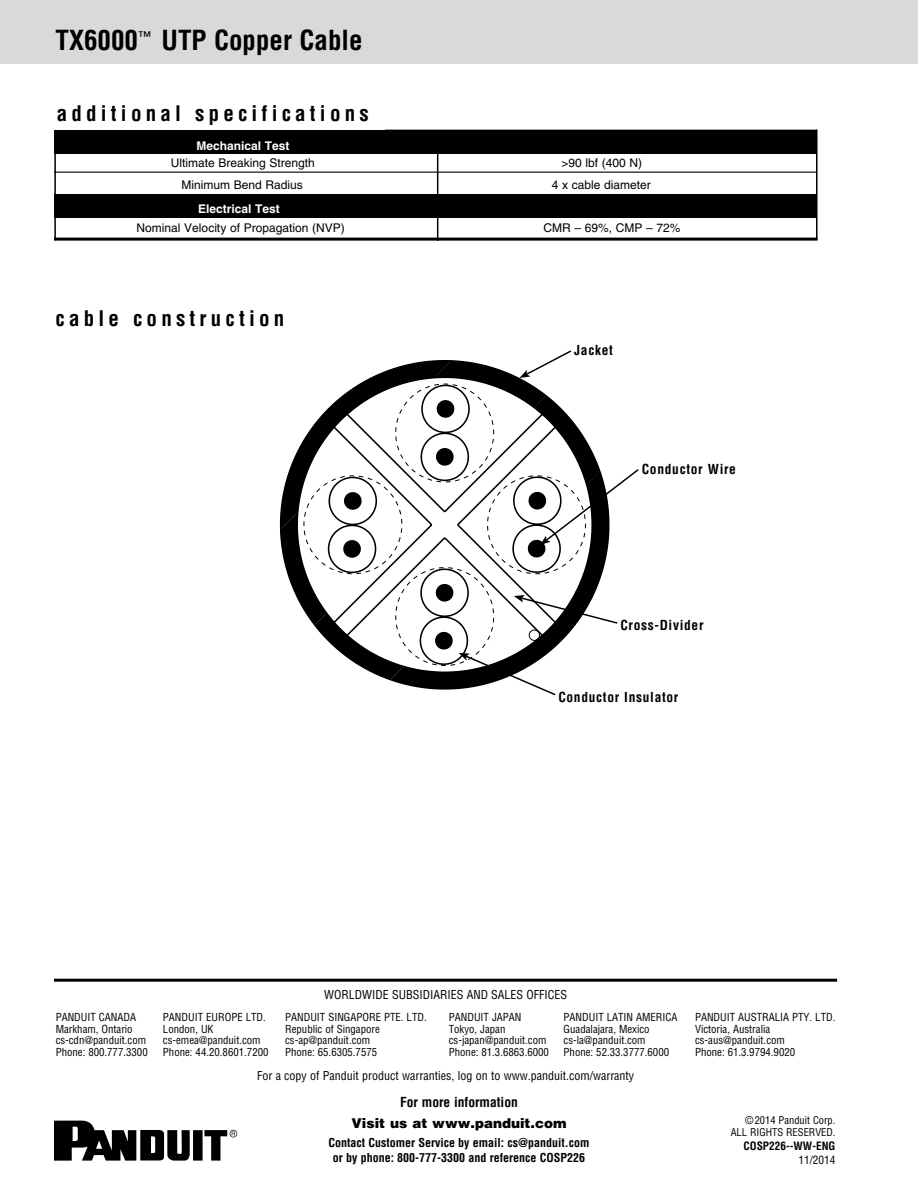
<style>
.page{position:relative;width:918px;height:1188px;background:#fff}
.page>*{position:absolute;margin:0;border:0;box-sizing:border-box;transform-origin:0 0}
.t1{font:700 condensed 27px "Helvetica";color:#000}
.t2{font:700 condensed 21px "Helvetica";letter-spacing:.2em;color:#000}
.t3{font:700 condensed 13.5px "Helvetica";letter-spacing:.05em;color:#000}
.t4{font:900 13.5px "Helvetica";color:#000}
.t5{font:700 condensed 13.5px "Helvetica";color:#000}
.t6{font:12px/21.6px "Helvetica";color:#000;text-align:center}
.t7{font:condensed 12px "Helvetica";color:#000}
.t8{font:700 condensed 12px/15px "Helvetica";color:#000;text-align:center}
.t9{font:700 12px "Helvetica";color:#fff}
.t10{font:700 condensed 11.25px "Helvetica";color:#000}
.t11{font:condensed 11.25px "Helvetica";color:#000}
.t12{font:condensed 10.8px/11.6px "Helvetica";color:#000}
.t13{font:condensed 10.5px/12px "Helvetica";color:#000;text-align:right}
</style>
<div class="page">
<hr style="left:54px;top:979px;width:783px;height:3px;background:#000">
<div style="left:54px;top:130px;width:763px;height:23px;background:#000"></div>
<hr style="left:54px;top:238px;width:764px;height:3px;background:#000">
<div style="left:54px;top:194px;width:763px;height:23px;background:#000"></div>
<hr style="left:54px;top:172px;width:763px;height:1px;background:#000">
<svg style="left:54px;top:1121px;width:183px;height:40px"></svg>
<div style="left:0;top:0;width:918px;height:64px;background:#d7d9da"></div>
<hr style="left:816px;top:130px;width:2px;height:110px;background:#000">
<hr style="left:54px;top:130px;width:2px;height:110px;background:#000">
<hr style="left:437px;top:130px;width:1px;height:111px;background:#000">
<svg style="left:280px;top:441px;width:23px;height:168px"></svg>
<svg style="left:303px;top:350px;width:336px;height:346px"></svg>
<h1 class="t1" style="left:56px;top:24px;width:309px">TX6000<sup>™</sup> UTP Copper Cable</h1>
<h2 class="t2" style="left:57px;top:100px;width:313px">additional specifications</h2>
<p class="t9" style="left:197px;top:138px;width:95px">Mechanical Test</p>
<p class="t6" style="left:171px;top:152px;width:146px">Ultimate Breaking Strength<br>Minimum Bend Radius</p>
<p class="t9" style="left:198px;top:202px;width:83px">Electrical Test</p>
<p class="t6" style="left:562px;top:152px;width:82px">&gt;90 lbf (400 N)</p>
<p class="t6" style="left:552px;top:174px;width:101px">4 x cable diameter</p>
<p class="t6" style="left:137px;top:217px;width:210px">Nominal Velocity of Propagation (NVP)</p>
<p class="t6" style="left:544px;top:217px;width:139px">CMR – 69%, CMP – 72%</p>
<h2 class="t2" style="left:56px;top:305px;width:230px">cable construction</h2>
<p class="t3" style="left:574px;top:342px;width:40px">Jacket</p>
<p class="t3" style="left:642px;top:460px;width:96px">Conductor Wire</p>
<p class="t3" style="left:620px;top:616px;width:85px">Cross-Divider</p>
<p class="t3" style="left:558px;top:688px;width:122px">Conductor Insulator</p>
<p class="t7" style="left:324px;top:987px;width:245px">WORLDWIDE SUBSIDIARIES AND SALES OFFICES</p>
<p class="t12" style="left:564px;top:1011px;width:115px">PANDUIT LATIN AMERICA<br>Guadalajara, Mexico cs-la@panduit.com<br>Phone: 52.33.3777.6000</p>
<p class="t12" style="left:285px;top:1011px;width:143px">PANDUIT SINGAPORE PTE. LTD.<br>Republic of Singapore cs-ap@panduit.com<br>Phone: 65.6305.7575</p>
<p class="t12" style="left:695px;top:1011px;width:142px">PANDUIT AUSTRALIA PTY. LTD.<br>Victoria, Australia cs-aus@panduit.com<br>Phone: 61.3.9794.9020</p>
<p class="t12" style="left:56px;top:1011px;width:94px">PANDUIT CANADA<br>Markham, Ontario cs-cdn@panduit.com<br>Phone: 800.777.3300</p>
<p class="t12" style="left:163px;top:1011px;width:107px">PANDUIT EUROPE LTD.<br>London, UK cs-emea@panduit.com<br>Phone: 44.20.8601.7200</p>
<p class="t12" style="left:449px;top:1011px;width:102px">PANDUIT JAPAN<br>Tokyo, Japan cs-japan@panduit.com<br>Phone: 81.3.6863.6000</p>
<p class="t7" style="left:257px;top:1068px;width:379px">For a copy of Panduit product warranties, log on to www.panduit.com/warranty</p>
<p class="t5" style="left:400px;top:1094px;width:119px">For more information</p>
<p class="t4" style="left:351px;top:1114px;width:217px">Visit us at www.panduit.com</p>
<p class="t8" style="left:328px;top:1135px;width:263px">Contact Customer Service by email: cs@panduit.com or by phone: 800-777-3300 and reference COSP226</p>
<p class="t13" style="left:731px;top:1114px;width:106px">©2014 Panduit Corp.<br>ALL RIGHTS RESERVED.</p>
<p class="t10" style="left:744px;top:1139px;width:93px">COSP226--WW-ENG</p>
<p class="t11" style="left:799px;top:1153px;width:38px">11/2014</p>
</div>
